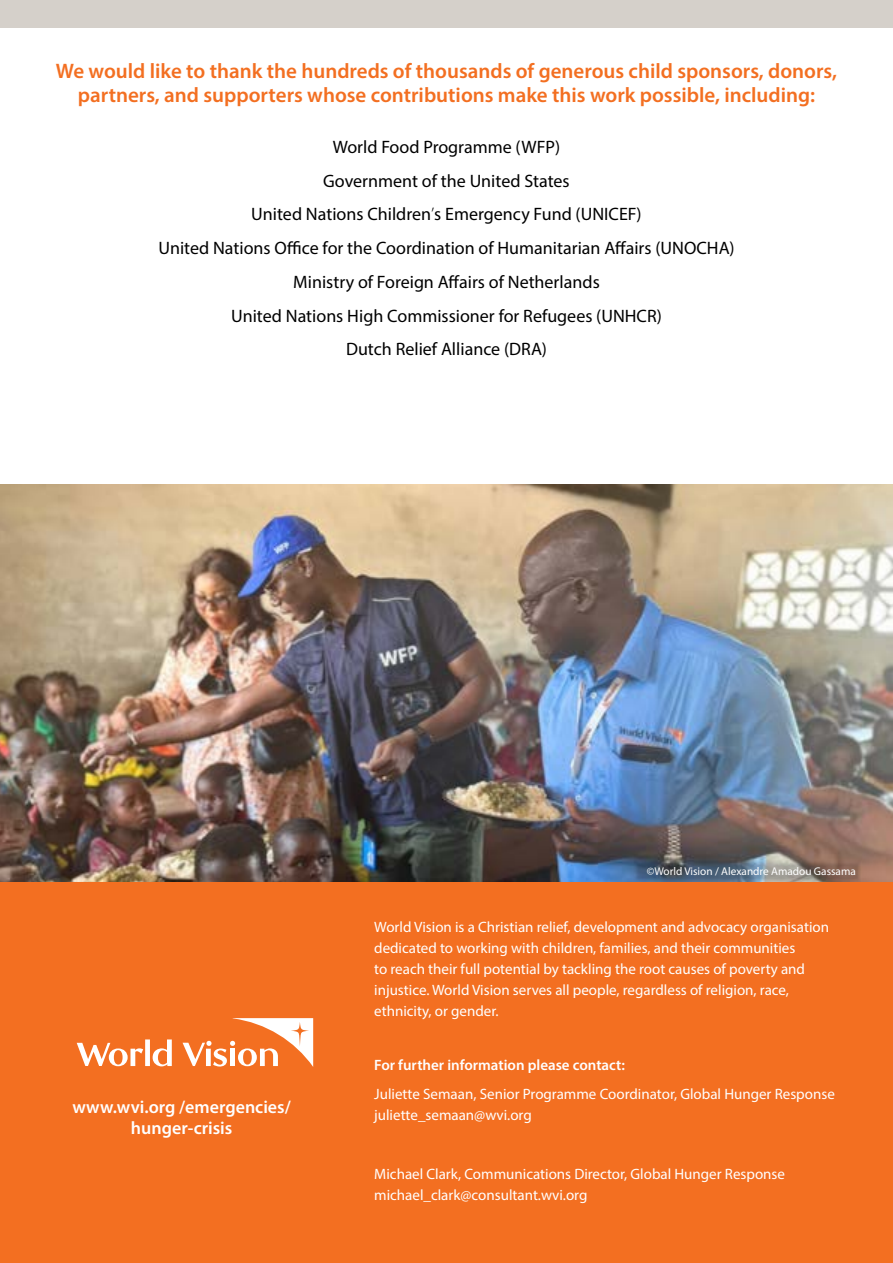
<style>
.page{position:relative;width:893px;height:1263px;background:#fff}
.page>*{position:absolute;margin:0;border:0;box-sizing:border-box;transform-origin:0 0}
.t1{font:600 21px/24px "Myriad Pro";color:#f36f21;text-align:center}
.t2{font:18px/33.8px "Myriad Pro";color:#000;text-align:center}
.t3{font:600 18px/21.6px "Myriad Pro";color:#fff;text-align:center}
.t4{font:15px/21px "Myriad Pro";color:#fff}
.t5{font:600 15px "Myriad Pro";color:#fff}
.t6{font:11.25px "Myriad Pro";color:#fff}
.s1{font-weight:300}
</style>
<div class="page">
<img style="left:0;top:485px;width:893px;height:397px">
<div style="left:0;top:882px;width:893px;height:381px;background:#f36f21"></div>
<svg style="left:77px;top:1018px;width:236px;height:49px"></svg>
<div style="left:0;top:0;width:893px;height:28px;background:#d5d0ca"></div>
<svg style="left:634px;top:860px;width:227px;height:22px;background:#696d75"></svg>
<h1 class="t1" style="left:56px;top:59px;width:783px">We would like to thank the hundreds of thousands of generous child sponsors, donors, partners, and supporters whose contributions make this work possible, including:</h1>
<p class="t2" style="left:158px;top:130px;width:578px">World Food Programme (WFP)<br>Government of the United States<br>United Nations Children<span class="s1">’</span>s Emergency Fund (UNICEF)<br>United Nations Office for the Coordination of Humanitarian Affairs (UNOCHA)<br>Ministry of Foreign Affairs of Netherlands<br>United Nations High Commissioner for Refugees (UNHCR)<br>Dutch Relief Alliance (DRA)</p>
<p class="t6" style="left:647px;top:865px;width:211px">©World Vision / Alexandre Amadou Gassama</p>
<p class="t3" style="left:73px;top:1095px;width:220px">www.wvi.org /emergencies/ hunger-crisis</p>
<p class="t4" style="left:374px;top:916px;width:456px">World Vision is a Christian relief, development and advocacy organisation dedicated to working with children, families, and their communities<br>to reach their full potential by tackling the root causes of poverty and injustice. World Vision serves all people, regardless of religion, race, ethnicity, or gender.</p>
<p class="t5" style="left:374px;top:1055px;width:252px">For further information please contact:</p>
<p class="t4" style="left:374px;top:1084px;width:462px">Juliette Semaan, Senior Programme Coordinator, Global Hunger Response juliette_semaan@wvi.org</p>
<p class="t4" style="left:374px;top:1164px;width:412px">Michael Clark, Communications Director, Global Hunger Response michael_clark@consultant.wvi.org</p>
</div>
